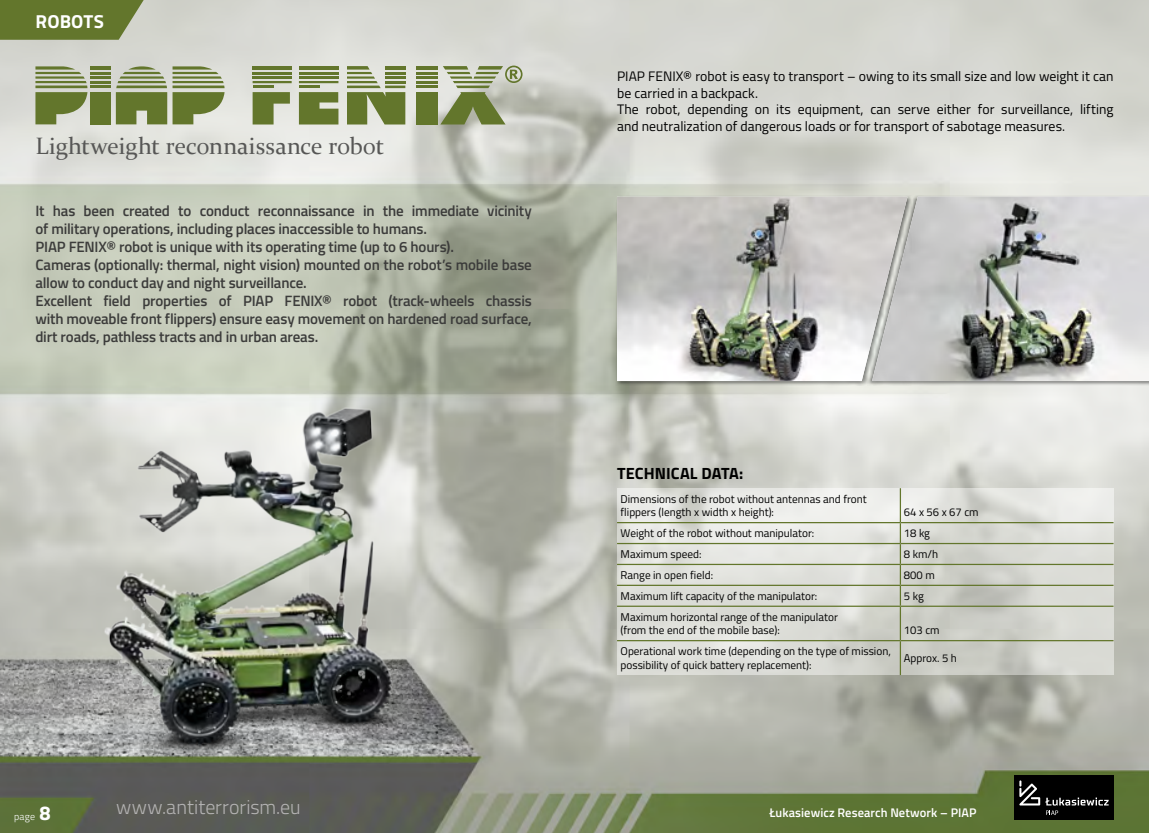
<style>
.page{position:relative;width:1149px;height:833px;background:#fff}
.page>*{position:absolute;margin:0;border:0;box-sizing:border-box;transform-origin:0 0}
.t1{font:23.75px "Constantia";color:#575756}
.t2{font:300 20px "Titillium Web";color:#b3b2b2}
.t3{font:700 18.75px "Titillium Web";letter-spacing:.01em;color:#fff}
.t4{font:700 16.25px "Titillium Web";color:#000}
.t5{font:600 15px/18px "Titillium Web";letter-spacing:-.01em;color:#3c3c3b}
.t6{font:13.75px/16.5px "Titillium Web";color:#000}
.t7{font:600 12.5px "Titillium Web";letter-spacing:.01em;color:#fff}
.t8{font:11.25px/13.5px "Titillium Web";color:#000}
.t9{font:300 10px "Titillium Web";color:#fff}
.s1{font-weight:700;font-size:20px}
</style>
<div class="page">
<img style="left:0;top:0;width:1148px;height:833px">
<svg style="left:0;top:0;width:150px;height:40px;background:#718240"></svg>
<div style="left:1013px;top:775px;width:100px;height:45px;background:#000"></div>
<svg style="left:1045px;top:797px;width:63px;height:18px"></svg>
<svg style="left:1019px;top:780px;width:20px;height:25px"></svg>
<div style="left:866px;top:195px;width:282px;height:190px;background:#000;opacity:.5"></div>
<img style="left:911px;top:197px;width:237px;height:184px">
<div style="left:615px;top:195px;width:296px;height:190px;background:#000;opacity:.5"></div>
<img style="left:617px;top:197px;width:290px;height:184px">
<hr style="left:252px;top:86px;width:21px;height:2px;background:#63762c">
<svg style="left:252px;top:92px;width:38px;height:32px"></svg>
<hr style="left:252px;top:66px;width:39px;height:4px;background:#63762c">
<svg style="left:252px;top:81px;width:39px;height:2px"></svg>
<hr style="left:252px;top:76px;width:39px;height:3px;background:#63762c">
<hr style="left:252px;top:72px;width:39px;height:2px;background:#63762c">
<hr style="left:299px;top:76px;width:39px;height:3px;background:#63762c">
<svg style="left:299px;top:92px;width:39px;height:32px"></svg>
<hr style="left:299px;top:66px;width:39px;height:4px;background:#63762c">
<svg style="left:299px;top:81px;width:39px;height:2px"></svg>
<hr style="left:299px;top:72px;width:39px;height:2px;background:#63762c">
<hr style="left:299px;top:86px;width:20px;height:2px;background:#63762c">
<svg style="left:347px;top:66px;width:58px;height:58px;background:#8d9a67"></svg>
<hr style="left:416px;top:86px;width:22px;height:2px;background:#63762c">
<div style="left:416px;top:92px;width:22px;height:32px;background:#63762c"></div>
<hr style="left:416px;top:81px;width:22px;height:2px;background:#63762c">
<hr style="left:416px;top:76px;width:22px;height:3px;background:#63762c">
<hr style="left:416px;top:66px;width:22px;height:4px;background:#63762c">
<hr style="left:416px;top:72px;width:22px;height:2px;background:#63762c">
<svg style="left:440px;top:66px;width:82px;height:58px;background:#a3ac8a"></svg>
<hr style="left:90px;top:66px;width:21px;height:4px;background:#63762c">
<hr style="left:90px;top:76px;width:21px;height:3px;background:#63762c">
<hr style="left:90px;top:85px;width:21px;height:3px;background:#63762c">
<hr style="left:90px;top:81px;width:21px;height:2px;background:#63762c">
<hr style="left:90px;top:72px;width:21px;height:2px;background:#63762c">
<div style="left:90px;top:92px;width:21px;height:32px;background:#63762c"></div>
<svg style="left:35px;top:66px;width:52px;height:58px;background:#939e71"></svg>
<svg style="left:116px;top:66px;width:108px;height:58px;background:#939f71"></svg>
<svg style="left:617px;top:488px;width:496px;height:187px;background:#dbdcd6"></svg>
<hr style="left:899px;top:488px;width:1px;height:34px;background:#63762c">
<hr style="left:617px;top:522px;width:283px;height:1px;background:#63762c">
<hr style="left:900px;top:522px;width:213px;height:1px;background:#63762c">
<hr style="left:617px;top:543px;width:283px;height:1px;background:#63762c">
<hr style="left:900px;top:543px;width:213px;height:1px;background:#63762c">
<hr style="left:617px;top:564px;width:283px;height:1px;background:#63762c">
<hr style="left:900px;top:564px;width:213px;height:1px;background:#63762c">
<hr style="left:617px;top:584px;width:283px;height:2px;background:#63762c">
<hr style="left:900px;top:584px;width:213px;height:2px;background:#63762c">
<svg style="left:899px;top:523px;width:1px;height:82px"></svg>
<hr style="left:617px;top:605px;width:283px;height:2px;background:#63762c">
<hr style="left:900px;top:605px;width:213px;height:2px;background:#63762c">
<hr style="left:899px;top:607px;width:1px;height:33px;background:#63762c">
<hr style="left:617px;top:640px;width:283px;height:1px;background:#63762c">
<hr style="left:900px;top:640px;width:213px;height:1px;background:#63762c">
<hr style="left:899px;top:641px;width:1px;height:34px;background:#63762c">
<img style="left:50px;top:381px;width:394px;height:387px">
<p class="t3" style="left:36px;top:7px;width:70px">ROBOTS</p>
<h1 class="t1" style="left:35px;top:130px;width:350px">Lightweight reconnaissance robot</h1>
<p class="t5" style="left:35px;top:200px;width:498px">It has been created to conduct reconnaissance in the immediate vicinity of military operations, including places inaccessible to humans.<br>PIAP FENIX® robot is unique with its operating time (up to 6 hours).<br>Cameras (optionally: thermal, night vision) mounted on the robot’s mobile base allow to conduct day and night surveillance.<br>Excellent field properties of PIAP FENIX® robot (track-wheels chassis with moveable front flippers) ensure easy movement on hardened road surface, dirt roads, pathless tracts and in urban areas.</p>
<p class="t6" style="left:617px;top:67px;width:498px">PIAP FENIX® robot is easy to transport – owing to its small size and low weight it can be carried in a backpack.<br>The robot, depending on its equipment, can serve either for surveillance, lifting and neutralization of dangerous loads or for transport of sabotage measures.</p>
<p class="t4" style="left:617px;top:461px;width:128px">TECHNICAL DATA:</p>
<p class="t8" style="left:620px;top:491px;width:248px">Dimensions of the robot without antennas and front flippers (length x width x height):</p>
<p class="t8" style="left:903px;top:505px;width:76px">64 x 56 x 67 cm</p>
<p class="t8" style="left:620px;top:526px;width:195px">Weight of the robot without manipulator:</p>
<p class="t8" style="left:903px;top:526px;width:28px">18 kg</p>
<p class="t8" style="left:620px;top:547px;width:82px">Maximum speed:</p>
<p class="t8" style="left:903px;top:547px;width:36px">8 km/h</p>
<p class="t8" style="left:620px;top:567px;width:94px">Range in open field:</p>
<p class="t8" style="left:903px;top:567px;width:32px">800 m</p>
<p class="t8" style="left:620px;top:588px;width:198px">Maximum lift capacity of the manipulator:</p>
<p class="t8" style="left:903px;top:588px;width:21px">5 kg</p>
<p class="t8" style="left:620px;top:609px;width:219px">Maximum horizontal range of the manipulator (from the end of the mobile base):</p>
<p class="t8" style="left:903px;top:623px;width:37px">103 cm</p>
<p class="t8" style="left:620px;top:644px;width:272px">Operational work time (depending on the type of mission, possibility of quick battery replacement):</p>
<p class="t8" style="left:903px;top:650px;width:54px">Approx. 5 h</p>
<p class="t9" style="left:14px;top:809px;width:38px">page <span class="s1">8</span></p>
<h2 class="t2" style="left:116px;top:792px;width:186px">www.antiterrorism.eu</h2>
<p class="t7" style="left:769px;top:803px;width:209px">Łukasiewicz Research Network – PIAP</p>
</div>
